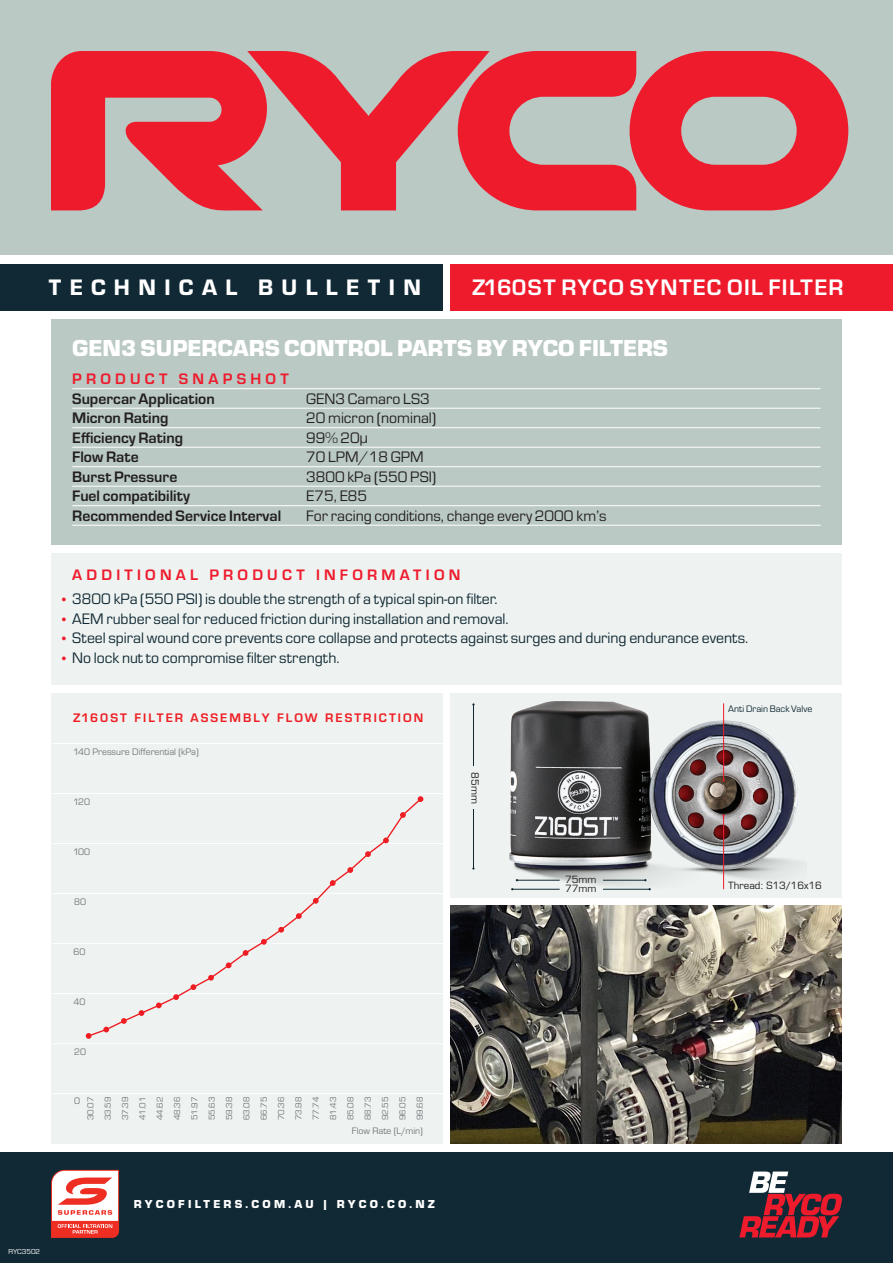
<style>
.page{position:relative;width:893px;height:1263px;background:#fff}
.page>*{position:absolute;margin:0;border:0;box-sizing:border-box;transform-origin:0 0}
.t1{font:900 24px "Eurostile";color:#fff}
.t2{font:700 23.25px "Eurostile";letter-spacing:.06em;color:#fff}
.t3{font:23.25px "Eurostile Hea";letter-spacing:.36em;color:#fff}
.t4{font:15.75px "Eurostile";color:#112934}
.t5{font:700 15.75px "Eurostile";color:#231f20}
.t6{font:15.75px "Eurostile";color:#231f20}
.t7{font:700 15.75px "Eurostile";letter-spacing:.27em;color:#ee1b2d}
.t8{font:700 12.9px "Eurostile";letter-spacing:.16em;color:#ee1d23}
.t9{font:900 12px "Eurostile";letter-spacing:.27em;color:#fff}
.t10{font:9.75px "Eurostile";color:#76787b}
.t11{font:9.75px/9px "Eurostile LT Std";color:#231f20}
.t12{font:9.75px "Eurostile";color:#112934}
.t13{font:9px/17.4px "Eurostile";color:#76787b;text-align:justify}
.t14{font:7.5px "Eurostile";color:#fff}
.s1{font-size:13.5px;color:#ee1b2d}
.s2{font-weight:700}
.s3{font-weight:600}
</style>
<div class="page">
<div style="left:0;top:0;width:893px;height:255px;background:#bac9c4"></div>
<div style="left:0;top:264px;width:442px;height:46px;background:#112934"></div>
<svg style="left:51px;top:51px;width:797px;height:160px"></svg>
<div style="left:0;top:1152px;width:893px;height:111px;background:#112934"></div>
<svg style="left:739px;top:1171px;width:103px;height:66px"></svg>
<svg style="left:51px;top:1170px;width:68px;height:68px;background:#f4a09b"></svg>
<div style="left:451px;top:264px;width:442px;height:46px;background:#ee1b2d"></div>
<div style="left:51px;top:319px;width:791px;height:225px;background:#bac9c4"></div>
<hr style="left:72px;top:388px;width:749px;height:1px;background:#fff">
<hr style="left:72px;top:408px;width:749px;height:1px;background:#fff">
<hr style="left:72px;top:427px;width:749px;height:1px;background:#fff">
<hr style="left:72px;top:447px;width:749px;height:1px;background:#fff">
<hr style="left:72px;top:466px;width:749px;height:1px;background:#fff">
<hr style="left:72px;top:486px;width:749px;height:1px;background:#fff">
<hr style="left:72px;top:505px;width:749px;height:1px;background:#fff">
<hr style="left:72px;top:525px;width:749px;height:1px;background:#fff">
<div style="left:451px;top:693px;width:391px;height:204px;background:#eef3f1"></div>
<div style="left:51px;top:553px;width:791px;height:132px;background:#eef3f1"></div>
<img style="left:451px;top:906px;width:391px;height:238px">
<img style="left:497px;top:701px;width:309px;height:206px">
<hr style="left:473px;top:704px;width:1px;height:164px;background:#112934">
<hr style="left:517px;top:880px;width:43px;height:1px;background:#112934">
<hr style="left:723px;top:816px;width:1px;height:73px;background:#ee1b2d">
<hr style="left:723px;top:703px;width:1px;height:77px;background:#ee1b2d">
<hr style="left:512px;top:889px;width:48px;height:1px;background:#112934">
<hr style="left:603px;top:880px;width:42px;height:1px;background:#112934">
<hr style="left:603px;top:889px;width:47px;height:1px;background:#112934">
<div style="left:469px;top:767px;width:12px;height:42px;background:#eef3f1"></div>
<div style="left:53px;top:693px;width:389px;height:451px;background:#eef3f1"></div>
<hr style="left:53px;top:743px;width:389px;height:1px;background:#fff">
<hr style="left:53px;top:793px;width:389px;height:1px;background:#fff">
<hr style="left:53px;top:843px;width:389px;height:1px;background:#fff">
<hr style="left:53px;top:893px;width:389px;height:1px;background:#fff">
<hr style="left:53px;top:943px;width:389px;height:1px;background:#fff">
<hr style="left:53px;top:993px;width:389px;height:1px;background:#fff">
<hr style="left:53px;top:1043px;width:389px;height:1px;background:#fff">
<hr style="left:53px;top:1093px;width:389px;height:1px;background:#fff">
<svg style="left:87px;top:797px;width:335px;height:241px"></svg>
<h2 class="t3" style="left:49px;top:271px;width:374px">TECHNICAL BULLETIN</h2>
<h2 class="t2" style="left:472px;top:270px;width:373px">Z160ST RYCO SYNTEC OIL FILTER</h2>
<h1 class="t1" style="left:72px;top:331px;width:597px">GEN3 SUPERCARS CONTROL PARTS BY RYCO FILTERS</h1>
<p class="t7" style="left:72px;top:368px;width:218px">PRODUCT SNAPSHOT</p>
<p class="t5" style="left:72px;top:387px;width:144px">Supercar Application</p>
<p class="t6" style="left:306px;top:388px;width:125px">GEN3 Camaro LS3</p>
<p class="t5" style="left:72px;top:407px;width:98px">Micron Rating</p>
<p class="t6" style="left:306px;top:407px;width:132px">20 micron (nominal)</p>
<p class="t5" style="left:72px;top:426px;width:112px">Efficiency Rating</p>
<p class="t6" style="left:306px;top:427px;width:63px">99% 20µ</p>
<p class="t5" style="left:72px;top:446px;width:68px">Flow Rate</p>
<p class="t6" style="left:306px;top:446px;width:119px">70 LPM/18 GPM</p>
<p class="t5" style="left:72px;top:465px;width:107px">Burst Pressure</p>
<p class="t6" style="left:306px;top:466px;width:132px">3800 kPa (550 PSI)</p>
<p class="t5" style="left:72px;top:485px;width:119px">Fuel compatibility</p>
<p class="t6" style="left:306px;top:485px;width:63px">E75, E85</p>
<p class="t5" style="left:72px;top:504px;width:210px">Recommended Service Interval</p>
<p class="t6" style="left:306px;top:505px;width:302px">For racing conditions, change every 2000 km’s</p>
<p class="t7" style="left:72px;top:564px;width:390px">ADDITIONAL PRODUCT INFORMATION</p>
<p class="t4" style="left:60px;top:588px;width:439px"><span class="s1">•</span> 3800 kPa (550 PSI) is double the strength of a typical spin-on filter.</p>
<p class="t4" style="left:60px;top:608px;width:451px"><span class="s1">•</span> AEM rubber seal for reduced friction during installation and removal.</p>
<p class="t4" style="left:60px;top:627px;width:690px"><span class="s1">•</span> Steel spiral wound core prevents core collapse and protects against surges and during endurance events.</p>
<p class="t4" style="left:60px;top:647px;width:282px"><span class="s1">•</span> No lock nut to compromise filter strength.</p>
<p class="t12" style="left:728px;top:702px;width:86px">Anti Drain Back Valve</p>
<p class="t8" style="left:73px;top:708px;width:352px">Z160ST FILTER ASSEMBLY FLOW RESTRICTION</p>
<p class="t10" style="left:73px;top:745px;width:127px">140 Pressure Differential (kPa)</p>
<p class="t10" style="left:73px;top:795px;width:18px">120</p>
<p class="t10" style="left:73px;top:845px;width:18px">100</p>
<p class="t10" style="left:74px;top:895px;width:13px">80</p>
<p class="t10" style="left:73px;top:945px;width:13px">60</p>
<p class="t10" style="left:73px;top:995px;width:13px">40</p>
<p class="t10" style="left:74px;top:1045px;width:13px">20</p>
<p class="t10" style="left:74px;top:1094px;width:7px">0</p>
<p class="t13" style="left:81px;top:1120px;width:25px;rotate:-90deg">30.07<br>33.59<br>37.39<br>41.01<br>44.62<br>48.36<br>51.97<br>55.63<br>59.38<br>63.08<br>66.75<br>70.36<br>73.98<br>77.74<br>81.43<br>85.08<br>88.73<br>92.55<br>96.05<br>99.68</p>
<p class="t10" style="left:352px;top:1124px;width:72px">Flow Rate (L<span class="s2">/</span>min)</p>
<p class="t11" style="left:479px;top:772px;width:33px;rotate:90deg">85mm</p>
<p class="t11" style="left:565px;top:875px;width:33px">75mm<br>77mm</p>
<p class="t11" style="left:728px;top:881px;width:95px">Thread: S13<span class="s3">/</span>16x16</p>
<p class="t14" style="left:9px;top:1247px;width:33px">RYC3502</p>
<p class="t9" style="left:134px;top:1195px;width:303px">RYCOFILTERS.COM.AU | RYCO.CO.NZ</p>
</div>
